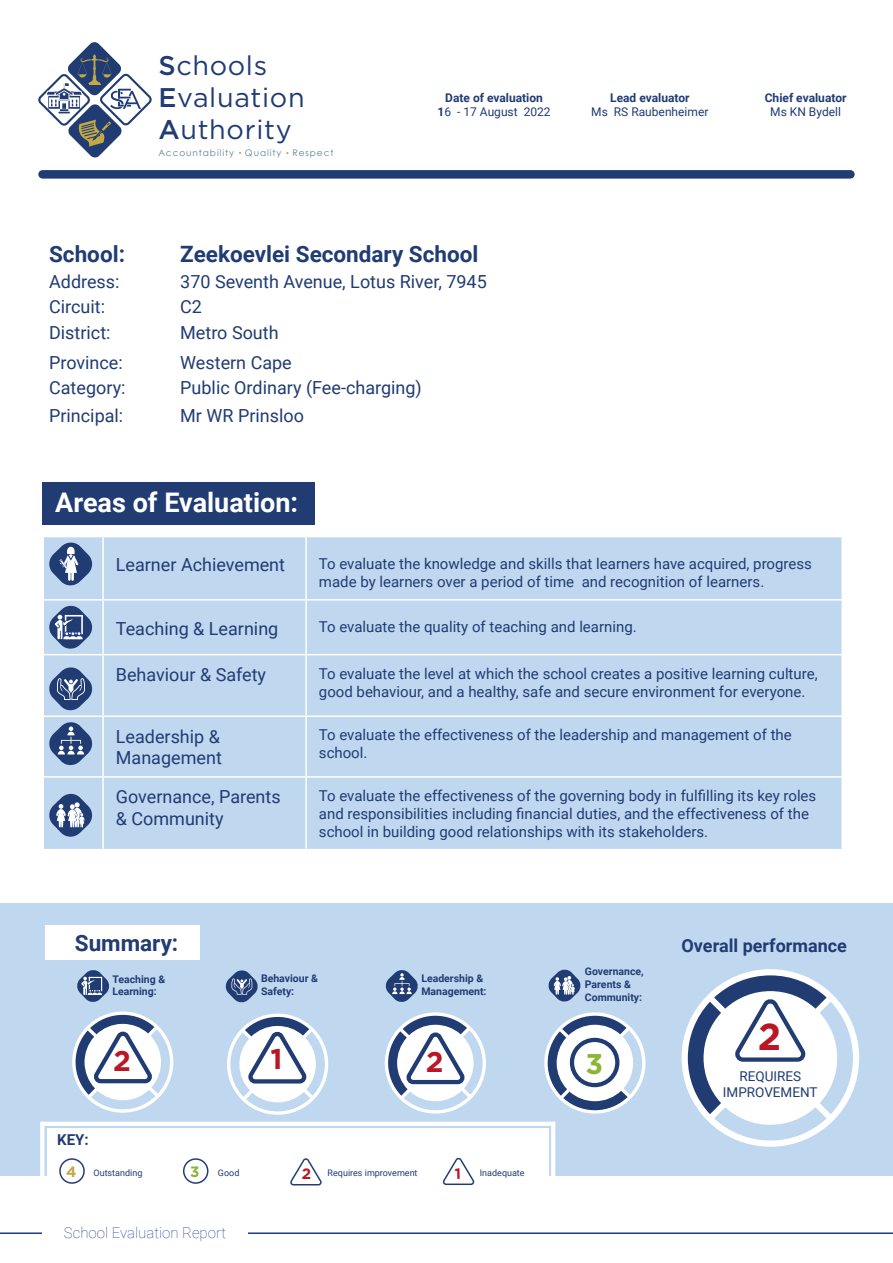
<style>
.page{position:relative;width:893px;height:1263px;background:#fff}
.page>*{position:absolute;margin:0;border:0;box-sizing:border-box;transform-origin:0 0}
.t1{font:700 37.5px "Gotham";color:#bb1626}
.t2{font:700 28.5px "Gotham";color:#bb1626}
.t3{font:700 28.5px "Gotham";color:#8db435}
.t4{font:27px/32.4px "Gotham";letter-spacing:.025em;color:#203c73}
.t5{font:700 27px "Roboto";color:#fff}
.t6{font:700 22.5px "Roboto";color:#203c73}
.t7{font:18px/21.6px "Roboto";color:#203c73}
.t8{font:700 18px "Roboto";color:#203c73}
.t9{font:15px/18px "Roboto";color:#203c73}
.t10{font:100 15px "Roboto";color:#1c3a8e}
.t11{font:700 15px "Roboto";color:#203c73}
.t12{font:13.5px/16.2px "Roboto";color:#203c73;text-align:center}
.t13{font:700 12px/14.4px "Roboto";color:#203c73;text-align:center}
.t14{font:12px "Roboto";color:#203c73}
.t15{font:700 10.5px/12.6px "Roboto";color:#203c73}
.t16{font:9px "Roboto";color:#203c73}
.t17{font:9px "Century Gothic";letter-spacing:.1em;color:#5c7f95}
.s1{font-weight:500}
.s2{font-weight:400}
.s3{font-family:"Gotham";font-weight:700;font-size:15px;color:#c2a946}
.s4{font-family:"Gotham";font-weight:700;font-size:15px;color:#8db435}
.s5{font-family:"Gotham";font-weight:700;font-size:15px;color:#bb1626}
</style>
<div class="page">
<hr style="left:0;top:1232px;width:893px;height:2px;background:#1c3a8e">
<div style="left:43px;top:1220px;width:205px;height:24px;background:#fff"></div>
<div style="left:0;top:903px;width:893px;height:273px;background:#c0d7f0"></div>
<svg style="left:544px;top:1012px;width:101px;height:101px"></svg>
<svg style="left:547px;top:1016px;width:95px;height:94px"></svg>
<div style="left:385px;top:1012px;width:101px;height:101px;background:#fff;border-radius:50%"></div>
<svg style="left:388px;top:1016px;width:95px;height:94px"></svg>
<svg style="left:72px;top:1011px;width:101px;height:102px"></svg>
<svg style="left:75px;top:1015px;width:95px;height:94px"></svg>
<div style="left:682px;top:969px;width:177px;height:178px;background:#fff;border-radius:50%"></div>
<svg style="left:688px;top:975px;width:165px;height:165px"></svg>
<svg style="left:385px;top:970px;width:33px;height:32px"></svg>
<svg style="left:548px;top:969px;width:33px;height:33px"></svg>
<div style="left:45px;top:926px;width:155px;height:34px;background:#fff"></div>
<div style="left:47px;top:1128px;width:502px;height:56px;background:#fff"></div>
<div style="left:40px;top:1122px;width:515px;height:63px;border:4px solid #fff"></div>
<div style="left:43px;top:170px;width:807px;height:9px;background:#203c73"></div>
<svg style="left:38px;top:42px;width:114px;height:116px"></svg>
<svg style="left:225px;top:970px;width:33px;height:33px"></svg>
<svg style="left:77px;top:970px;width:32px;height:32px"></svg>
<div style="left:60px;top:1159px;width:24px;height:24px;background:#fff;border-radius:50%"></div>
<div style="left:59px;top:1158px;width:26px;height:26px;border:1px solid #203c73;border-radius:50%"></div>
<div style="left:184px;top:1159px;width:24px;height:24px;background:#fff;border-radius:50%"></div>
<div style="left:183px;top:1158px;width:25px;height:26px;border:1px solid #203c73;border-radius:50%"></div>
<svg style="left:288px;top:1158px;width:34px;height:28px"></svg>
<svg style="left:227px;top:1013px;width:101px;height:102px"></svg>
<svg style="left:230px;top:1017px;width:95px;height:94px"></svg>
<div style="left:43px;top:482px;width:272px;height:42px;background:#203c73"></div>
<div style="left:44px;top:537px;width:797px;height:312px;background:#c0d7f0"></div>
<hr style="left:102px;top:537px;width:2px;height:62px;background:#fff">
<hr style="left:305px;top:537px;width:2px;height:62px;background:#fff">
<hr style="left:43px;top:599px;width:60px;height:2px;background:#fff">
<hr style="left:103px;top:599px;width:203px;height:2px;background:#fff">
<hr style="left:102px;top:601px;width:2px;height:53px;background:#fff">
<hr style="left:306px;top:599px;width:537px;height:2px;background:#fff">
<hr style="left:305px;top:601px;width:2px;height:53px;background:#fff">
<hr style="left:43px;top:654px;width:60px;height:1px;background:#fff">
<hr style="left:103px;top:654px;width:203px;height:1px;background:#fff">
<hr style="left:102px;top:655px;width:2px;height:60px;background:#fff">
<hr style="left:306px;top:654px;width:537px;height:1px;background:#fff">
<hr style="left:305px;top:655px;width:2px;height:60px;background:#fff">
<hr style="left:43px;top:715px;width:60px;height:2px;background:#fff">
<hr style="left:103px;top:715px;width:203px;height:2px;background:#fff">
<hr style="left:102px;top:717px;width:2px;height:59px;background:#fff">
<hr style="left:306px;top:715px;width:537px;height:2px;background:#fff">
<hr style="left:305px;top:717px;width:2px;height:59px;background:#fff">
<hr style="left:43px;top:776px;width:60px;height:2px;background:#fff">
<hr style="left:103px;top:776px;width:203px;height:2px;background:#fff">
<hr style="left:102px;top:778px;width:2px;height:71px;background:#fff">
<hr style="left:306px;top:776px;width:537px;height:2px;background:#fff">
<hr style="left:305px;top:778px;width:2px;height:71px;background:#fff">
<svg style="left:48px;top:541px;width:46px;height:46px;background:#7a91b5"></svg>
<svg style="left:48px;top:604px;width:46px;height:46px;background:#7a91b5"></svg>
<svg style="left:48px;top:666px;width:46px;height:45px;background:#6f87ae"></svg>
<svg style="left:48px;top:721px;width:46px;height:45px;background:#6e86ad"></svg>
<svg style="left:48px;top:792px;width:46px;height:46px;background:#869bbc"></svg>
<svg style="left:441px;top:1157px;width:33px;height:28px"></svg>
<h3 class="t4" style="left:158px;top:48px;width:148px"><span class="s1">S</span>chools<br><span class="s1">E</span>valuation<br><span class="s1">A</span>uthority</h3>
<p class="t17" style="left:158px;top:146px;width:177px">Accountability Quality Respect</p>
<p class="t13" style="left:438px;top:90px;width:115px">Date of evaluation<br>1<span class="s2">6 - 17 August 2022</span></p>
<p class="t13" style="left:610px;top:90px;width:81px">Lead evaluator</p>
<p class="t14" style="left:591px;top:104px;width:119px">Ms RS Raubenheimer</p>
<h3 class="t6" style="left:49px;top:239px;width:77px">School:</h3>
<h3 class="t6" style="left:180px;top:239px;width:300px">Zeekoevlei Secondary School</h3>
<p class="t7" style="left:49px;top:270px;width:72px">Address:</p>
<p class="t7" style="left:180px;top:270px;width:308px">370 Seventh Avenue, Lotus River, 7945</p>
<p class="t7" style="left:49px;top:295px;width:57px">Circuit:</p>
<p class="t7" style="left:180px;top:295px;width:23px">C2</p>
<p class="t7" style="left:49px;top:322px;width:63px">District:</p>
<p class="t7" style="left:180px;top:322px;width:100px">Metro South</p>
<p class="t7" style="left:49px;top:351px;width:75px">Province:</p>
<p class="t7" style="left:180px;top:351px;width:113px">Western Cape</p>
<p class="t7" style="left:49px;top:376px;width:78px">Category:</p>
<p class="t7" style="left:180px;top:376px;width:243px">Public Ordinary (Fee-charging)</p>
<p class="t7" style="left:49px;top:404px;width:76px">Principal:</p>
<p class="t7" style="left:180px;top:404px;width:125px">Mr WR Prinsloo</p>
<h3 class="t5" style="left:55px;top:484px;width:244px">Areas of Evaluation:</h3>
<p class="t13" style="left:765px;top:90px;width:83px">Chief evaluator</p>
<p class="t14" style="left:770px;top:104px;width:72px">Ms KN Bydell</p>
<p class="t7" style="left:116px;top:553px;width:171px">Learner Achievement</p>
<p class="t9" style="left:319px;top:554px;width:495px">To evaluate the knowledge and skills that learners have acquired, progress made by learners over a period of time and recognition of learners.</p>
<p class="t7" style="left:116px;top:617px;width:164px">Teaching &amp; Learning</p>
<p class="t9" style="left:319px;top:617px;width:319px">To evaluate the quality of teaching and learning.</p>
<p class="t7" style="left:116px;top:663px;width:152px">Behaviour &amp; Safety</p>
<p class="t9" style="left:319px;top:664px;width:500px">To evaluate the level at which the school creates a positive learning culture, good behaviour, and a healthy, safe and secure environment for everyone.</p>
<p class="t7" style="left:116px;top:725px;width:108px">Leadership &amp;<br>Management</p>
<p class="t9" style="left:319px;top:725px;width:474px">To evaluate the effectiveness of the leadership and management of the school.</p>
<p class="t7" style="left:116px;top:785px;width:166px">Governance, Parents &amp; Community</p>
<p class="t9" style="left:319px;top:786px;width:499px">To evaluate the effectiveness of the governing body in fulfilling its key roles and responsibilities including financial duties, and the effectiveness of the school in building good relationships with its stakeholders.</p>
<h3 class="t6" style="left:75px;top:927px;width:105px">Summary:</h3>
<p class="t8" style="left:682px;top:932px;width:167px">Overall performance</p>
<p class="t15" style="left:112px;top:972px;width:54px">Teaching &amp;<br>Learning:</p>
<p class="t15" style="left:261px;top:972px;width:59px">Behaviour &amp;<br>Safety:</p>
<p class="t15" style="left:421px;top:972px;width:67px">Leadership &amp;<br>Management:</p>
<p class="t15" style="left:585px;top:965px;width:60px">Governance,<br>Parents &amp;<br>Community:</p>
<p class="t11" style="left:57px;top:1129px;width:33px">KEY:</p>
<h2 class="t2" style="left:271px;top:1040px;width:14px">1</h2>
<h2 class="t2" style="left:113px;top:1042px;width:19px">2</h2>
<h2 class="t2" style="left:426px;top:1042px;width:19px">2</h2>
<h2 class="t3" style="left:585px;top:1045px;width:19px">3</h2>
<p class="t16" style="left:66px;top:1166px;width:78px"><span class="s3">4</span> Outstanding</p>
<p class="t16" style="left:190px;top:1166px;width:51px"><span class="s4">3</span> Good</p>
<p class="t16" style="left:302px;top:1166px;width:117px"><span class="s5">2</span> Requires improvement</p>
<p class="t16" style="left:480px;top:1166px;width:46px">Inadequate</p>
<p class="t10" style="left:64px;top:1222px;width:164px">School Evaluation Report</p>
<h1 class="t1" style="left:758px;top:1012px;width:25px">2</h1>
<p class="t12" style="left:723px;top:1067px;width:96px">REQUIRES<br>IMPROVEMENT</p>
</div>
